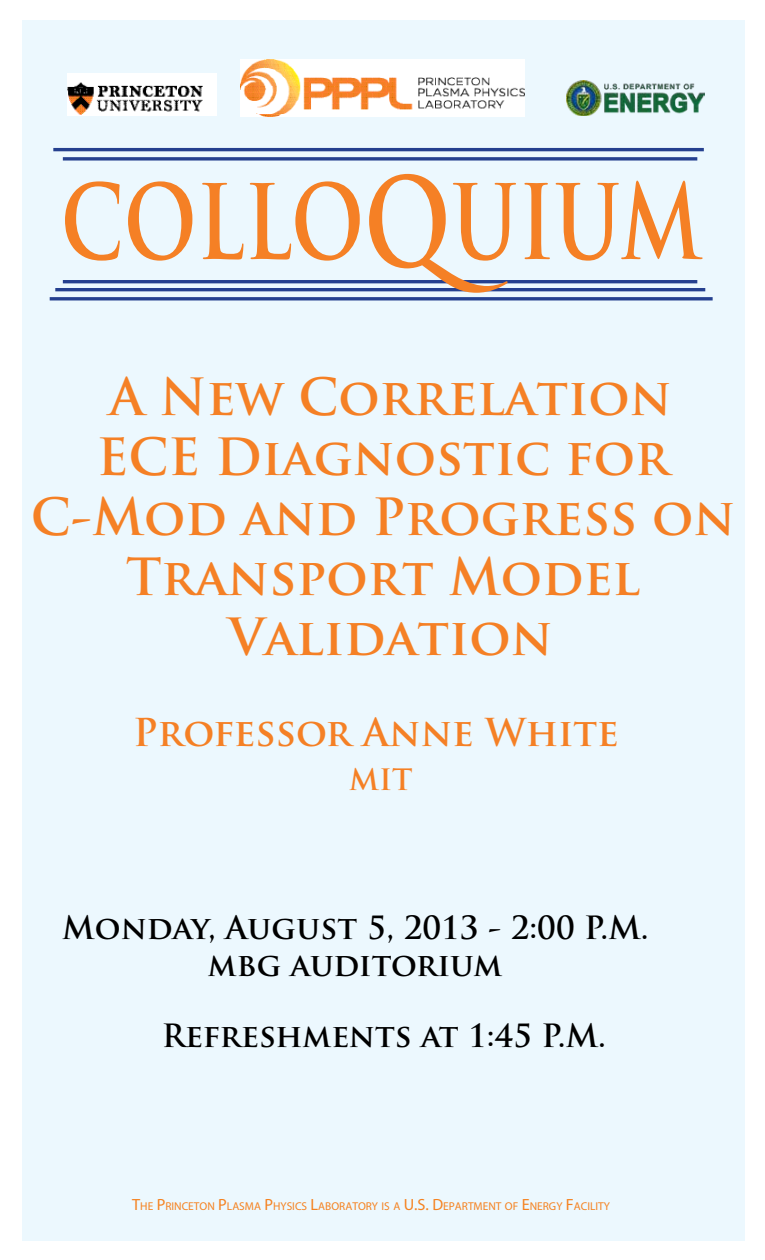
<style>
.page{position:relative;width:765px;height:1260px;background:#fff}
.page>*{position:absolute;margin:0;border:0;box-sizing:border-box;transform-origin:0 0}
.t1{font:700 101px "Trajan Pro";color:#f58025;scale:.78 1}
.t2{font:700 50px/60px "Trajan Pro";color:#f58025;text-align:center}
.t3{font:700 37.5px "Trajan Pro";color:#f58025}
.t4{font:700 31.25px/37.5px "Trajan Pro";color:#000;text-align:center}
.t5{font:700 28.75px "Trajan Pro";color:#f58025}
.t6{font:italic 700 11.38px "Optima";color:#f58220}
.s1{font-size:120.5px}
.s2{font-size:16.25px}
</style>
<div class="page">
<div style="left:23px;top:20px;width:722px;height:1220px;background:#ecf8fe"></div>
<hr style="left:53px;top:148px;width:651px;height:3px;background:#25408f">
<svg style="left:63px;top:157px;width:634px;height:4px;background:#445ca0"></svg>
<hr style="left:63px;top:280px;width:634px;height:3px;background:#25408f">
<hr style="left:55px;top:288px;width:650px;height:3px;background:#25408f">
<hr style="left:50px;top:297px;width:663px;height:3px;background:#25408f">
<img style="left:240px;top:59px;width:285px;height:57px">
<img style="left:567px;top:80px;width:137px;height:35px">
<img style="left:68px;top:73px;width:148px;height:43px">
<h1 class="t1" style="left:61px;top:159px;width:824px">COLLO<span class="s1">Q</span>UIUM</h1>
<p class="t2" style="left:31px;top:367px;width:706px">A New Correlation<br>ECE Diagnostic for<br>C-Mod and Progress on<br>Transport Model<br>Validation</p>
<p class="t3" style="left:133px;top:709px;width:487px">Professor Anne White</p>
<p class="t5" style="left:349px;top:762px;width:65px">MIT</p>
<p class="t4" style="left:62px;top:909px;width:588px">Monday, August 5, 2013 - 2:00 P.M. mbg auditorium</p>
<p class="t4" style="left:162px;top:1018px;width:446px">Refreshments at 1:45 P.M.</p>
<p class="t6" style="left:132px;top:1200px;width:479px"><span class="s2">T</span>HE <span class="s2">P</span>RINCETON <span class="s2">P</span>LASMA <span class="s2">P</span>HYSICS <span class="s2">L</span>ABORATORY IS A <span class="s2">U.S. D</span>EPARTMENT OF <span class="s2">E</span>NERGY <span class="s2">F</span>ACILITY</p>
</div>
